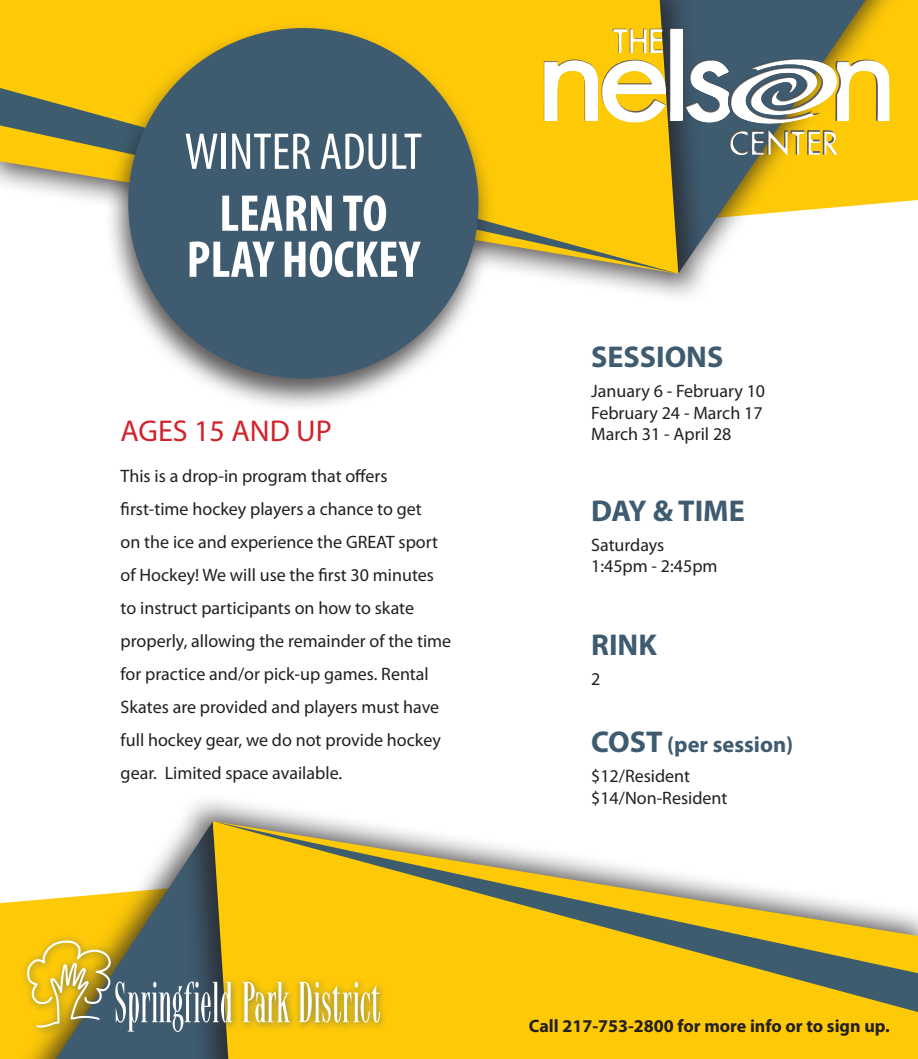
<style>
.page{position:relative;width:918px;height:1059px;background:#fff}
.page>*{position:absolute;margin:0;border:0;box-sizing:border-box;transform-origin:0 0}
.t1{font:700 condensed 52.05px/46px "Myriad Pro";color:#fff;text-align:center}
.t2{font:condensed 52.05px "Myriad Pro";color:#fff}
.t3{font:700 30.15px "Myriad Pro";color:#3f5b70}
.t4{font:30.15px "Myriad Pro";color:#d1232a}
.t5{font:700 22.5px "Myriad Pro";color:#3f5b70}
.t6{font:18px/33px "Myriad Pro";color:#231f20}
.t7{font:700 18px "Myriad Pro";color:#231f20}
.s1{font-size:30.15px}
</style>
<div class="page">
<div style="left:906px;top:0;width:12px;height:201px;background:#fec907"></div>
<div style="left:647px;top:0;width:259px;height:284px;background:#231f20;opacity:.75"></div>
<svg style="left:712px;top:0;width:154px;height:274px"></svg>
<svg style="left:143px;top:833px;width:35px;height:52px"></svg>
<div style="left:0;top:0;width:712px;height:304px;background:#231f20;opacity:.75"></div>
<div style="left:0;top:0;width:678px;height:88px;background:#fec907"></div>
<div style="left:178px;top:792px;width:740px;height:266px;background:#231f20;opacity:.75"></div>
<div style="left:233px;top:1012px;width:685px;height:46px;background:#fec907"></div>
<svg style="left:0;top:88px;width:678px;height:186px;fill:#fec907"></svg>
<svg style="left:213px;top:821px;width:705px;height:191px;fill:#fec907"></svg>
<div style="left:105px;top:21px;width:391px;height:392px;background:#231f20;opacity:.75"></div>
<div style="left:128px;top:28px;width:350px;height:350px;background:#3f5b70;border-radius:50%"></div>
<div style="left:543px;top:27px;width:348px;height:139px;background:#231f20;opacity:.75"></div>
<div style="left:21px;top:934px;width:368px;height:106px;background:#3f5b70;opacity:.75"></div>
<svg style="left:0;top:885px;width:233px;height:173px"></svg>
<svg style="left:242px;top:981px;width:48px;height:41px"></svg>
<svg style="left:298px;top:981px;width:82px;height:41px"></svg>
<p class="t2" style="left:185px;top:123px;width:239px">WINTER ADULT</p>
<p class="t1" style="left:187px;top:189px;width:235px">LEARN TO<br>PLAY HOCKEY</p>
<p class="t4" style="left:121px;top:412px;width:213px">AGES 15 AND UP</p>
<p class="t6" style="left:121px;top:459px;width:332px">This is a drop-in program that offers first-time hockey players a chance to get<br>on the ice and experience the GREAT sport of Hockey! We will use the first 30 minutes to instruct participants on how to skate properly, allowing the remainder of the time for practice and/or pick-up games. Rental Skates are provided and players must have full hockey gear, we do not provide hockey gear. Limited space available.</p>
<p class="t3" style="left:591px;top:337px;width:134px">SESSIONS</p>
<p class="t6" style="left:591px;top:374px;width:175px">January 6 - February 10</p>
<p class="t6" style="left:591px;top:396px;width:173px">February 24 - March 17</p>
<p class="t6" style="left:591px;top:417px;width:142px">March 31 - April 28</p>
<p class="t3" style="left:591px;top:491px;width:155px">DAY &amp; TIME</p>
<p class="t6" style="left:591px;top:527px;width:75px">Saturdays</p>
<p class="t6" style="left:591px;top:549px;width:128px">1:45pm - 2:45pm</p>
<p class="t3" style="left:591px;top:625px;width:67px">RINK</p>
<p class="t6" style="left:591px;top:662px;width:11px">2</p>
<p class="t5" style="left:591px;top:729px;width:204px"><span class="s1">COST</span> (per session)</p>
<p class="t6" style="left:591px;top:759px;width:101px">$12/Resident</p>
<p class="t6" style="left:591px;top:780px;width:138px">$14/Non-Resident</p>
<p class="t7" style="left:529px;top:1014px;width:362px">Call 217-753-2800 for more info or to sign up.</p>
</div>
